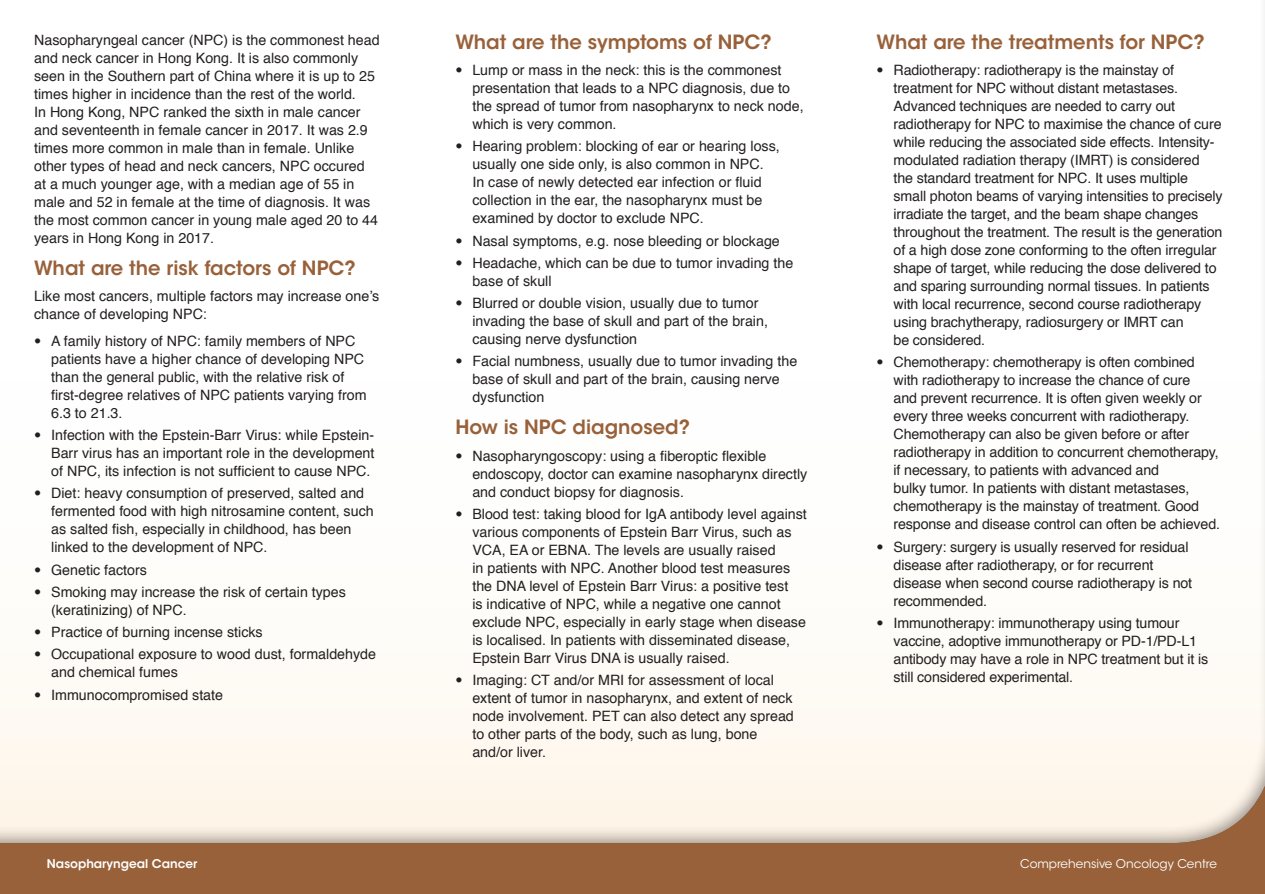
<style>
.page{position:relative;width:1265px;height:894px;background:#fff}
.page>*{position:absolute;margin:0;border:0;box-sizing:border-box;transform-origin:0 0}
.t1{font:600 19.5px "ITC Avant Garde Std";color:#98613a}
.t2{font:14.25px/18px "Helvetica";color:#231f20}
.t3{font:12px "ITC Avant Garde Std";color:#fff}
.t4{font:600 12px "ITC Avant Garde Std";color:#fff}
.s1{font-family:"Helvetica Neue LT Std";font-weight:100;font-stretch:condensed}
</style>
<div class="page">
<div style="left:0;top:0;width:1264px;height:894px;background:#98613a"></div>
<div style="left:0;top:0;width:1264px;height:846px;background:#231f20;opacity:.5"></div>
<p class="t2" style="left:34px;top:31px;width:347px">Nasopharyngeal cancer (NPC) is the commonest head and neck cancer in Hong Kong. It is also commonly seen in the Southern part of China where it is up to 25 times higher in incidence than the rest of the world.<br>In Hong Kong, NPC ranked the sixth in male cancer and seventeenth in female cancer in 2017. It was 2.9 times more common in male than in female. Unlike other types of head and neck cancers, NPC occured at a much younger age, with a median age of 55 in male and 52 in female at the time of diagnosis. It was the most common cancer in young male aged 20 to 44 years in Hong Kong in 2017.</p>
<h1 class="t1" style="left:34px;top:255px;width:323px">What are the risk factors of NPC?</h1>
<p class="t2" style="left:34px;top:288px;width:347px">Like most cancers, multiple factors may increase one’s chance of developing NPC:</p>
<p class="t2" style="left:51px;top:332px;width:317px;text-indent:-17px"><span class="s1">•</span> A family history of NPC: family members of NPC patients have a higher chance of developing NPC than the general public, with the relative risk of first-degree relatives of NPC patients varying from 6.3 to 21.3.</p>
<p class="t2" style="left:51px;top:426px;width:325px;text-align:justify;text-indent:-17px"><span class="s1">•</span> Infection with the Epstein-Barr Virus: while Epstein-Barr virus has an important role in the development of NPC, its infection is not sufficient to cause NPC.</p>
<p class="t2" style="left:51px;top:485px;width:324px;text-indent:-17px"><span class="s1">•</span> Diet: heavy consumption of preserved, salted and fermented food with high nitrosamine content, such as salted fish, especially in childhood, has been linked to the development of NPC.</p>
<p class="t2" style="left:34px;top:561px;width:114px"><span class="s1">•</span> Genetic factors</p>
<p class="t2" style="left:51px;top:583px;width:296px;text-indent:-17px"><span class="s1">•</span> Smoking may increase the risk of certain types (keratinizing) of NPC.</p>
<p class="t2" style="left:34px;top:623px;width:230px"><span class="s1">•</span> Practice of burning incense sticks</p>
<p class="t2" style="left:51px;top:646px;width:326px;text-indent:-17px"><span class="s1">•</span> Occupational exposure to wood dust, formaldehyde and chemical fumes</p>
<p class="t2" style="left:34px;top:686px;width:190px"><span class="s1">•</span> Immunocompromised state</p>
<h1 class="t1" style="left:455px;top:29px;width:318px">What are the symptoms of NPC?</h1>
<p class="t2" style="left:472px;top:62px;width:333px;text-indent:-17px"><span class="s1">•</span> Lump or mass in the neck: this is the commonest presentation that leads to a NPC diagnosis, due to the spread of tumor from nasopharynx to neck node, which is very common.</p>
<p class="t2" style="left:472px;top:138px;width:309px;text-indent:-17px"><span class="s1">•</span> Hearing problem: blocking of ear or hearing loss, usually one side only, is also common in NPC.<br>In case of newly detected ear infection or fluid collection in the ear, the nasopharynx must be examined by doctor to exclude NPC.</p>
<p class="t2" style="left:455px;top:232px;width:326px"><span class="s1">•</span> Nasal symptoms, e.g. nose bleeding or blockage</p>
<p class="t2" style="left:472px;top:254px;width:322px;text-indent:-17px"><span class="s1">•</span> Headache, which can be due to tumor invading the base of skull</p>
<p class="t2" style="left:472px;top:295px;width:297px;text-indent:-17px"><span class="s1">•</span> Blurred or double vision, usually due to tumor invading the base of skull and part of the brain, causing nerve dysfunction</p>
<p class="t2" style="left:472px;top:353px;width:326px;text-indent:-17px"><span class="s1">•</span> Facial numbness, usually due to tumor invading the base of skull and part of the brain, causing nerve dysfunction</p>
<h1 class="t1" style="left:455px;top:415px;width:236px">How is NPC diagnosed?</h1>
<p class="t2" style="left:472px;top:447px;width:336px;text-indent:-17px"><span class="s1">•</span> Nasopharyngoscopy: using a fiberoptic flexible endoscopy, doctor can examine nasopharynx directly and conduct biopsy for diagnosis.</p>
<p class="t2" style="left:472px;top:505px;width:336px;text-indent:-17px"><span class="s1">•</span> Blood test: taking blood for IgA antibody level against various components of Epstein Barr Virus, such as VCA, EA or EBNA. The levels are usually raised<br>in patients with NPC. Another blood test measures the DNA level of Epstein Barr Virus: a positive test<br>is indicative of NPC, while a negative one cannot exclude NPC, especially in early stage when disease is localised. In patients with disseminated disease, Epstein Barr Virus DNA is usually raised.</p>
<p class="t2" style="left:472px;top:672px;width:323px;text-indent:-17px"><span class="s1">•</span> Imaging: CT and/or MRI for assessment of local extent of tumor in nasopharynx, and extent of neck node involvement. PET can also detect any spread to other parts of the body, such as lung, bone and/or liver.</p>
<h1 class="t1" style="left:876px;top:29px;width:329px">What are the treatments for NPC?</h1>
<p class="t2" style="left:893px;top:62px;width:331px;text-indent:-17px"><span class="s1">•</span> Radiotherapy: radiotherapy is the mainstay of treatment for NPC without distant metastases.<br>Advanced techniques are needed to carry out radiotherapy for NPC to maximise the chance of cure while reducing the associated side effects. Intensity&shy;modulated radiation therapy (IMRT) is considered<br>the standard treatment for NPC. It uses multiple small photon beams of varying intensities to precisely irradiate the target, and the beam shape changes throughout the treatment. The result is the generation of a high dose zone conforming to the often irregular shape of target, while reducing the dose delivered to and sparing surrounding normal tissues. In patients with local recurrence, second course radiotherapy using brachytherapy, radiosurgery or IMRT can<br>be considered.</p>
<p class="t2" style="left:893px;top:354px;width:328px;text-indent:-17px"><span class="s1">•</span> Chemotherapy: chemotherapy is often combined with radiotherapy to increase the chance of cure<br>and prevent recurrence. It is often given weekly or every three weeks concurrent with radiotherapy.<br>Chemotherapy can also be given before or after radiotherapy in addition to concurrent chemotherapy, if necessary, to patients with advanced and<br>bulky tumor. In patients with distant metastases, chemotherapy is the mainstay of treatment. Good response and disease control can often be achieved.</p>
<p class="t2" style="left:893px;top:538px;width:300px;text-indent:-17px"><span class="s1">•</span> Surgery: surgery is usually reserved for residual disease after radiotherapy, or for recurrent disease when second course radiotherapy is not recommended.</p>
<p class="t2" style="left:893px;top:614px;width:316px;text-indent:-17px"><span class="s1">•</span> Immunotherapy: immunotherapy using tumour vaccine, adoptive immunotherapy or PD-1/PD-L1 antibody may have a role in NPC treatment but it is still considered experimental.</p>
<p class="t4" style="left:47px;top:856px;width:152px">Nasopharyngeal Cancer</p>
<p class="t3" style="left:1020px;top:856px;width:198px">Comprehensive Oncology Centre</p>
</div>
